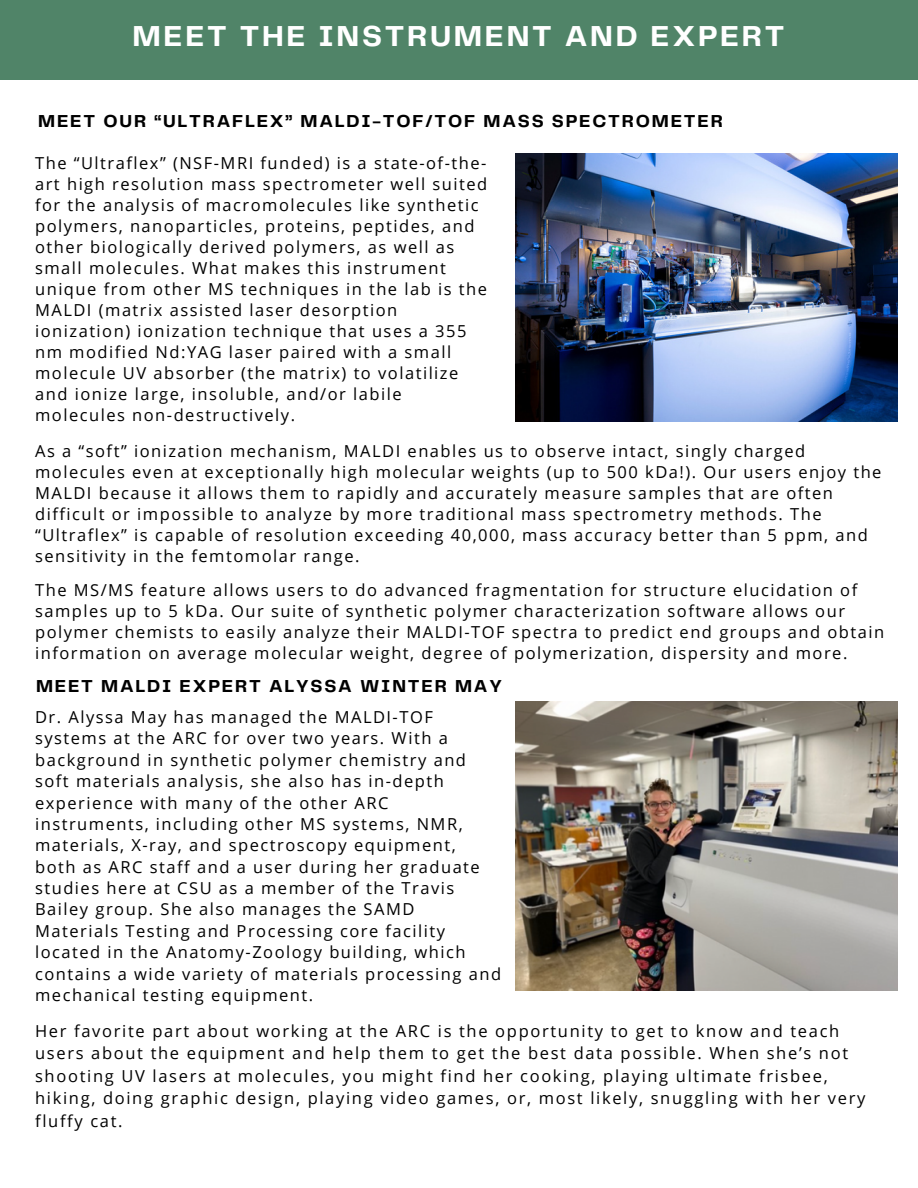
<style>
.page{position:relative;width:918px;height:1188px;background:#fff}
.page>*{position:absolute;margin:0;border:0;box-sizing:border-box;transform-origin:0 0}
.t1{font:700 30px "Telegraf";letter-spacing:.09em;color:#fff}
.t2{font:700 18px "Telegraf";letter-spacing:.1em;color:#000}
.t3{font:16.5px/21px "Open Sans";letter-spacing:.09em;color:#000}
</style>
<div class="page">
<div style="left:0;top:0;width:918px;height:79px;background:#508468"></div>
<img style="left:516px;top:154px;width:381px;height:267px">
<img style="left:516px;top:702px;width:381px;height:289px">
<p class="t1" style="left:133px;top:23px;width:653px">MEET THE INSTRUMENT AND EXPERT</p>
<p class="t2" style="left:38px;top:114px;width:686px">MEET OUR “ULTRAFLEX” MALDI-TOF/TOF MASS SPECTROMETER</p>
<p class="t3" style="left:35px;top:152px;width:454px">The “Ultraflex” (NSF-MRI funded) is a state-of-the&shy;art high resolution mass spectrometer well suited for the analysis of macromolecules like synthetic polymers, nanoparticles, proteins, peptides, and other biologically derived polymers, as well as small molecules. What makes this instrument unique from other MS techniques in the lab is the MALDI (matrix assisted laser desorption ionization) ionization technique that uses a 355 nm modified Nd:YAG laser paired with a small molecule UV absorber (the matrix) to volatilize and ionize large, insoluble, and/or labile molecules non-destructively.</p>
<p class="t3" style="left:35px;top:440px;width:848px">As a “soft” ionization mechanism, MALDI enables us to observe intact, singly charged molecules even at exceptionally high molecular weights (up to 500 kDa!). Our users enjoy the MALDI because it allows them to rapidly and accurately measure samples that are often difficult or impossible to analyze by more traditional mass spectrometry methods. The “Ultraflex” is capable of resolution exceeding 40,000, mass accuracy better than 5 ppm, and sensitivity in the femtomolar range.</p>
<p class="t3" style="left:35px;top:579px;width:851px">The MS/MS feature allows users to do advanced fragmentation for structure elucidation of samples up to 5 kDa. Our suite of synthetic polymer characterization software allows our polymer chemists to easily analyze their MALDI-TOF spectra to predict end groups and obtain information on average molecular weight, degree of polymerization, dispersity and more.</p>
<p class="t2" style="left:36px;top:678px;width:467px">MEET MALDI EXPERT ALYSSA WINTER MAY</p>
<p class="t3" style="left:35px;top:706px;width:468px">Dr. Alyssa May has managed the MALDI-TOF systems at the ARC for over two years. With a background in synthetic polymer chemistry and soft materials analysis, she also has in-depth experience with many of the other ARC instruments, including other MS systems, NMR, materials, X-ray, and spectroscopy equipment,<br>both as ARC staff and a user during her graduate studies here at CSU as a member of the Travis Bailey group. She also manages the SAMD Materials Testing and Processing core facility located in the Anatomy-Zoology building, which contains a wide variety of materials processing and mechanical testing equipment.</p>
<p class="t3" style="left:35px;top:1019px;width:832px;line-height:22.5px">Her favorite part about working at the ARC is the opportunity to get to know and teach users about the equipment and help them to get the best data possible. When she’s not shooting UV lasers at molecules, you might find her cooking, playing ultimate frisbee, hiking, doing graphic design, playing video games, or, most likely, snuggling with her very fluffy cat.</p>
</div>
